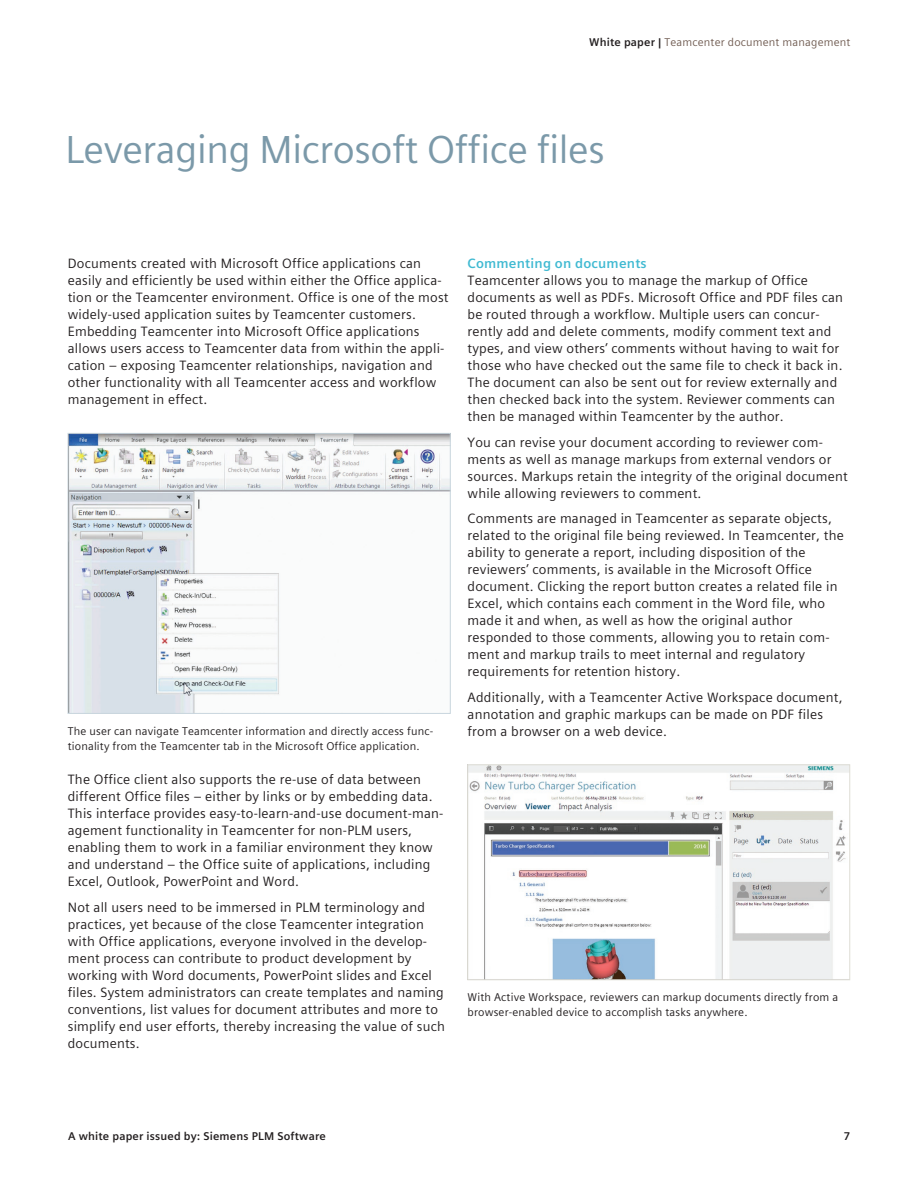
<style>
.page{position:relative;width:918px;height:1188px;background:#fff}
.page>*{position:absolute;margin:0;border:0;box-sizing:border-box;transform-origin:0 0}
.t1{font:39px "Siemens Sans Global";letter-spacing:-.01em;color:#7b99a9}
.t2{font:13.5px/17px "Siemens Sans Global";letter-spacing:.015em;color:#231f20}
.t3{font:700 13.5px "Siemens Sans Global";letter-spacing:.015em;color:#41bad2}
.t4{font:11.25px/14.7px "Siemens Sans Global";letter-spacing:.015em;color:#231f20}
.t5{font:700 11.25px "Siemens Sans Global";letter-spacing:.015em;color:#231f20}
.t6{font:11.25px "Siemens Sans Global";letter-spacing:.015em;color:#725e54}
.s1{font-weight:700;color:#231f20}
</style>
<div class="page">
<img style="left:70px;top:435px;width:378px;height:277px">
<div style="left:68px;top:433px;width:382px;height:281px;border:1px solid #c9d6de"></div>
<img style="left:470px;top:767px;width:378px;height:211px">
<div style="left:468px;top:765px;width:382px;height:215px;border:1px solid #deddd5"></div>
<p class="t6" style="left:589px;top:34px;width:263px"><span class="s1">White paper |</span> Teamcenter document management</p>
<h1 class="t1" style="left:65px;top:120px;width:541px">Leveraging Microsoft Office files</h1>
<p class="t2" style="left:68px;top:255px;width:382px">Documents created with Microsoft Office applications can easily and efficiently be used within either the Office applica&shy;tion or the Teamcenter environment. Office is one of the most widely-used application suites by Teamcenter customers.<br>Embedding Teamcenter into Microsoft Office applications allows users access to Teamcenter data from within the appli&shy;cation – exposing Teamcenter relationships, navigation and other functionality with all Teamcenter access and workflow management in effect.</p>
<p class="t4" style="left:68px;top:724px;width:367px">The user can navigate Teamcenter information and directly access func&shy;tionality from the Teamcenter tab in the Microsoft Office application.</p>
<p class="t2" style="left:68px;top:771px;width:377px">The Office client also supports the re-use of data between different Office files – either by links or by embedding data.<br>This interface provides easy-to-learn-and-use document-man&shy;agement functionality in Teamcenter for non-PLM users, enabling them to work in a familiar environment they know and understand – the Office suite of applications, including Excel, Outlook, PowerPoint and Word.</p>
<p class="t2" style="left:68px;top:899px;width:379px">Not all users need to be immersed in PLM terminology and practices, yet because of the close Teamcenter integration with Office applications, everyone involved in the develop&shy;ment process can contribute to product development by working with Word documents, PowerPoint slides and Excel files. System administrators can create templates and naming conventions, list values for document attributes and more to simplify end user efforts, thereby increasing the value of such documents.</p>
<p class="t3" style="left:468px;top:253px;width:181px">Commenting on documents</p>
<p class="t2" style="left:468px;top:272px;width:377px">Teamcenter allows you to manage the markup of Office documents as well as PDFs. Microsoft Office and PDF files can be routed through a workflow. Multiple users can concur&shy;rently add and delete comments, modify comment text and types, and view others’ comments without having to wait for those who have checked out the same file to check it back in.<br>The document can also be sent out for review externally and then checked back into the system. Reviewer comments can then be managed within Teamcenter by the author.</p>
<p class="t2" style="left:468px;top:434px;width:382px">You can revise your document according to reviewer com&shy;ments as well as manage markups from external vendors or sources. Markups retain the integrity of the original document while allowing reviewers to comment.</p>
<p class="t2" style="left:468px;top:510px;width:378px">Comments are managed in Teamcenter as separate objects, related to the original file being reviewed. In Teamcenter, the ability to generate a report, including disposition of the reviewers’ comments, is available in the Microsoft Office document. Clicking the report button creates a related file in Excel, which contains each comment in the Word file, who made it and when, as well as how the original author responded to those comments, allowing you to retain com&shy;ment and markup trails to meet internal and regulatory requirements for retention history.</p>
<p class="t2" style="left:468px;top:689px;width:377px">Additionally, with a Teamcenter Active Workspace document, annotation and graphic markups can be made on PDF files from a browser on a web device.</p>
<p class="t4" style="left:468px;top:990px;width:372px">With Active Workspace, reviewers can markup documents directly from a browser-enabled device to accomplish tasks anywhere.</p>
<p class="t5" style="left:68px;top:1127px;width:259px">A white paper issued by: Siemens PLM Software</p>
<p class="t5" style="left:844px;top:1127px;width:8px">7</p>
</div>
